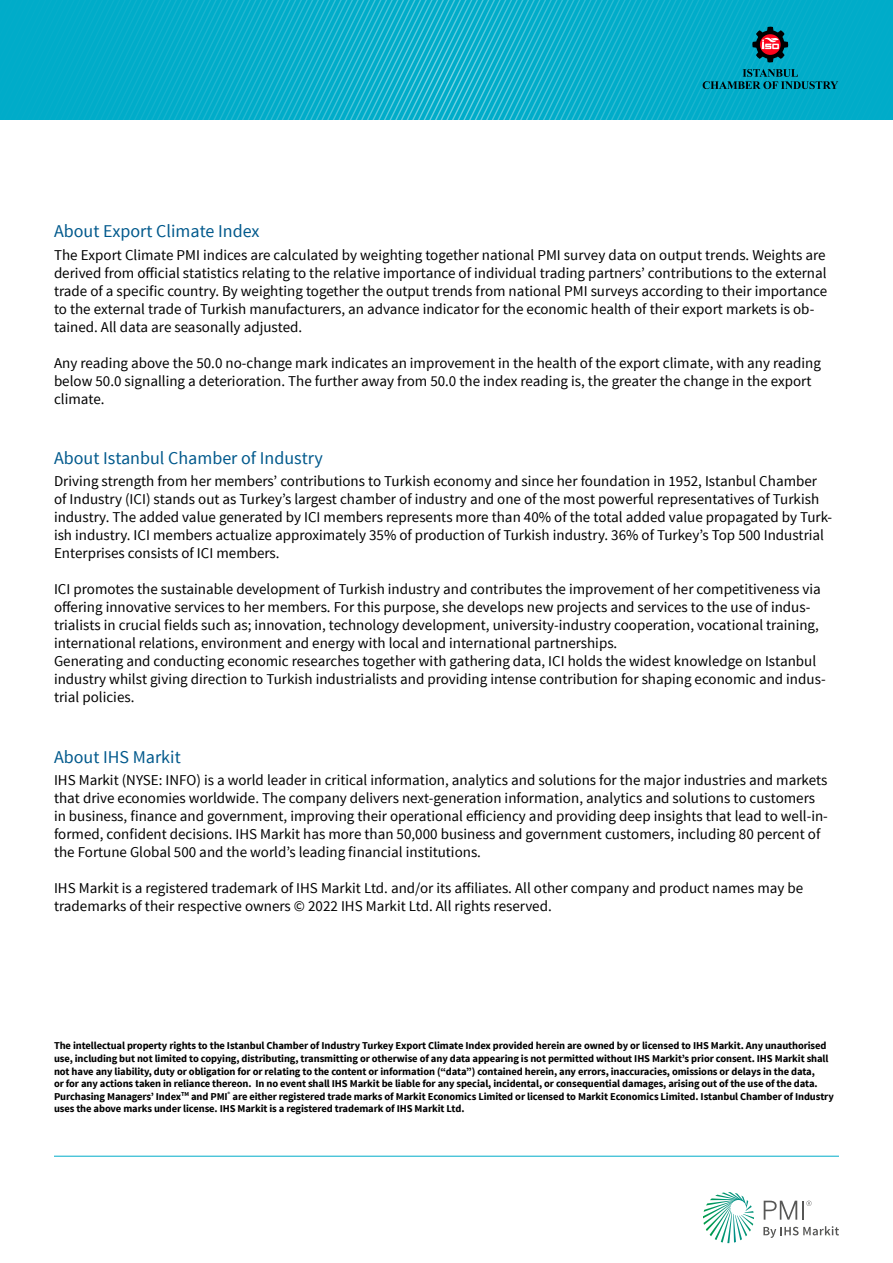
<style>
.page{position:relative;width:893px;height:1263px;background:#fff}
.page>*{position:absolute;margin:0;border:0;box-sizing:border-box;transform-origin:0 0}
.t1{font:18px "Source Sans Pro";color:#00598c}
.t2{font:15px/18px "Source Sans Pro";color:#000}
.t3{font:700 10.5px/12.6px "Source Sans Pro";letter-spacing:-.01em;color:#000}
</style>
<div class="page">
<svg style="left:0;top:0;width:893px;height:120px;background:#0bafcb"></svg>
<svg style="left:752px;top:26px;width:36px;height:37px"></svg>
<svg style="left:703px;top:69px;width:135px;height:20px;background:#02899f"></svg>
<hr style="left:54px;top:1156px;width:785px;height:1px;background:#00acc9">
<svg style="left:703px;top:1192px;width:51px;height:51px"></svg>
<svg style="left:763px;top:1226px;width:76px;height:12px"></svg>
<svg style="left:764px;top:1201px;width:48px;height:19px"></svg>
<p class="t1" style="left:54px;top:220px;width:207px">About Export Climate Index</p>
<p class="t2" style="left:54px;top:246px;width:775px">The Export Climate PMI indices are calculated by weighting together national PMI survey data on output trends. Weights are derived from official statistics relating to the relative importance of individual trading partners’ contributions to the external trade of a specific country. By weighting together the output trends from national PMI surveys according to their importance to the external trade of Turkish manufacturers, an advance indicator for the economic health of their export markets is ob&shy;tained. All data are seasonally adjusted.</p>
<p class="t2" style="left:54px;top:354px;width:768px">Any reading above the 50.0 no-change mark indicates an improvement in the health of the export climate, with any reading below 50.0 signalling a deterioration. The further away from 50.0 the index reading is, the greater the change in the export climate.</p>
<p class="t1" style="left:54px;top:447px;width:270px">About Istanbul Chamber of Industry</p>
<p class="t2" style="left:54px;top:472px;width:780px">Driving strength from her members’ contributions to Turkish economy and since her foundation in 1952, Istanbul Chamber of Industry (ICI) stands out as Turkey’s largest chamber of industry and one of the most powerful representatives of Turkish industry. The added value generated by ICI members represents more than 40% of the total added value propagated by Turk&shy;ish industry. ICI members actualize approximately 35% of production of Turkish industry. 36% of Turkey’s Top 500 Industrial Enterprises consists of ICI members.</p>
<p class="t2" style="left:54px;top:580px;width:773px">ICI promotes the sustainable development of Turkish industry and contributes the improvement of her competitiveness via offering innovative services to her members. For this purpose, she develops new projects and services to the use of indus&shy;trialists in crucial fields such as; innovation, technology development, university-industry cooperation, vocational training, international relations, environment and energy with local and international partnerships.<br>Generating and conducting economic researches together with gathering data, ICI holds the widest knowledge on Istanbul industry whilst giving direction to Turkish industrialists and providing intense contribution for shaping economic and indus&shy;trial policies.</p>
<p class="t1" style="left:54px;top:745px;width:128px">About IHS Markit</p>
<p class="t2" style="left:54px;top:771px;width:775px">IHS Markit (NYSE: INFO) is a world leader in critical information, analytics and solutions for the major industries and markets that drive economies worldwide. The company delivers next-generation information, analytics and solutions to customers in business, finance and government, improving their operational efficiency and providing deep insights that lead to well-in&shy;formed, confident decisions. IHS Markit has more than 50,000 business and government customers, including 80 percent of the Fortune Global 500 and the world’s leading financial institutions.</p>
<p class="t2" style="left:54px;top:879px;width:751px">IHS Markit is a registered trademark of IHS Markit Ltd. and/or its affiliates. All other company and product names may be trademarks of their respective owners © 2022 IHS Markit Ltd. All rights reserved.</p>
<p class="t3" style="left:54px;top:1040px;width:781px">The intellectual property rights to the Istanbul Chamber of Industry Turkey Export Climate Index provided herein are owned by or licensed to IHS Markit. Any unauthorised use, including but not limited to copying, distributing, transmitting or otherwise of any data appearing is not permitted without IHS Markit’s prior consent. IHS Markit shall not have any liability, duty or obligation for or relating to the content or information (“data”) contained herein, any errors, inaccuracies, omissions or delays in the data,<br>or for any actions taken in reliance thereon. In no event shall IHS Markit be liable for any special, incidental, or consequential damages, arising out of the use of the data.<br>Purchasing Managers’ Index<sup>TM</sup> and PMI<sup>®</sup> are either registered trade marks of Markit Economics Limited or licensed to Markit Economics Limited. Istanbul Chamber of Industry uses the above marks under license. IHS Markit is a registered trademark of IHS Markit Ltd.</p>
</div>
